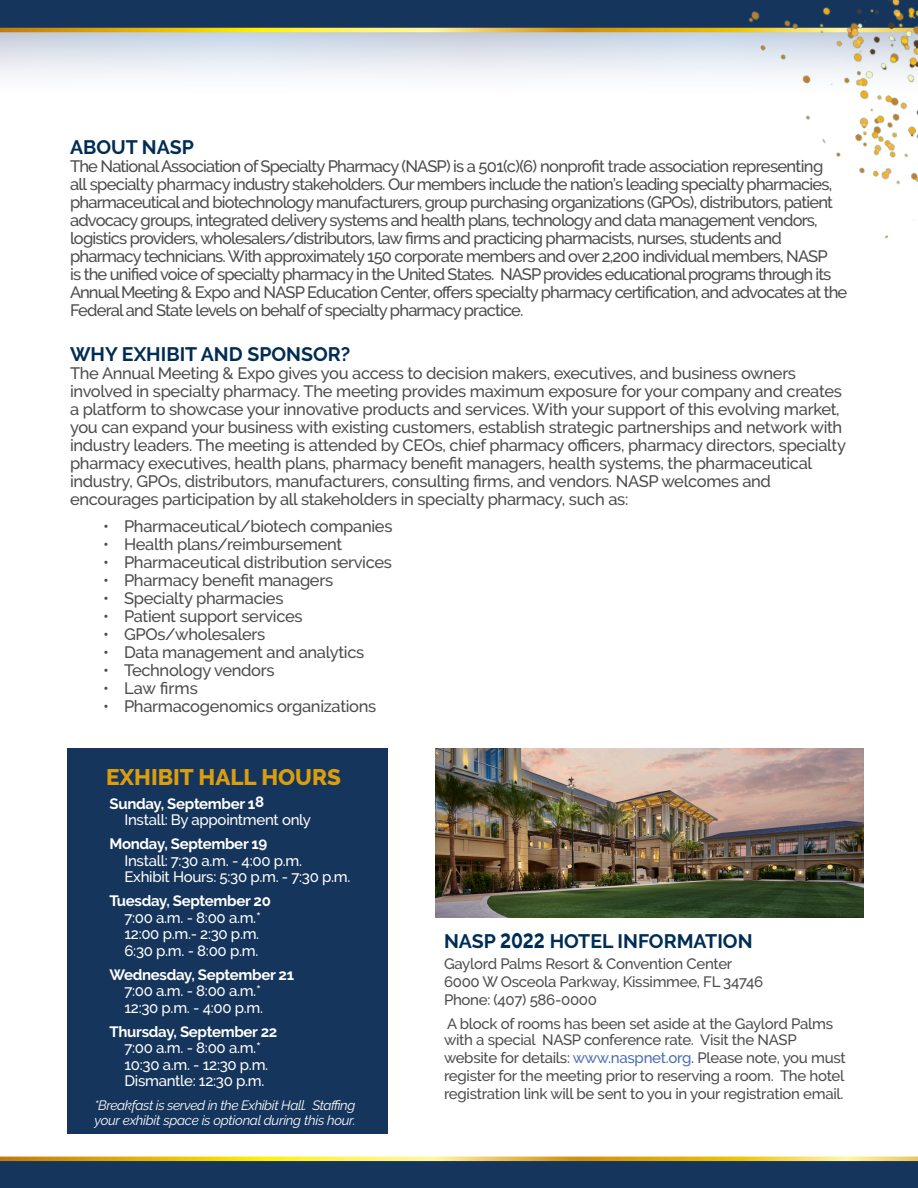
<style>
.page{position:relative;width:918px;height:1188px;background:#fff}
.page>*{position:absolute;margin:0;border:0;box-sizing:border-box;transform-origin:0 0}
.t1{font:800 22.5px "Raleway";color:#da9e0f}
.t2{font:700 19.5px "Raleway";color:#002d54}
.t3{font:500 16.5px/18px "Raleway";letter-spacing:-.03em;color:#4b4c4d}
.t4{font:500 16.5px/18px "Raleway";letter-spacing:-.05em;color:#4b4c4d}
.t5{font:500 15px/18px "Raleway";letter-spacing:-.02em;color:#4b4c4d}
.t6{font:500 15px "Raleway";letter-spacing:-.02em;color:#fff}
.t7{font:700 15px "Raleway";letter-spacing:-.02em;color:#fff}
.t8{font:italic 13.5px/15px "Raleway";letter-spacing:-.025em;color:#fff}
.s1{font-size:25.35px}
.s2{color:#486eb6}
</style>
<div class="page">
<svg style="left:0;top:32px;width:705px;height:44px"></svg>
<div style="left:68px;top:748px;width:320px;height:386px;background:#16355c"></div>
<div style="left:0;top:0;width:918px;height:30px;background:#16355c"></div>
<svg style="left:0;top:28px;width:705px;height:4px;background:#e7c22c"></svg>
<img style="left:705px;top:0;width:213px;height:239px">
<div style="left:0;top:1158px;width:918px;height:30px;background:#16355c"></div>
<svg style="left:0;top:1157px;width:918px;height:4px;background:#eac736"></svg>
<img style="left:436px;top:748px;width:428px;height:169px">
<p class="t2" style="left:70px;top:136px;width:125px">ABOUT NASP</p>
<p class="t4" style="left:70px;top:158px;width:779px">The National Association of Specialty Pharmacy (NASP) is a 501(c)(6) nonprofit trade association representing<br>all specialty pharmacy industry stakeholders. Our members include the nation’s leading specialty pharmacies, pharmaceutical and biotechnology manufacturers, group purchasing organizations (GPOs), distributors, patient advocacy groups, integrated delivery systems and health plans, technology and data management vendors, logistics providers, wholesalers/distributors, law firms and practicing pharmacists, nurses, students and pharmacy technicians. With approximately 150 corporate members and over 2,200 individual members, NASP<br>is the unified voice of specialty pharmacy in the United States. NASP provides educational programs through its Annual Meeting &amp; Expo and NASP Education Center, offers specialty pharmacy certification, and advocates at the Federal and State levels on behalf of specialty pharmacy practice.</p>
<p class="t2" style="left:70px;top:343px;width:282px">WHY EXHIBIT AND SPONSOR?</p>
<p class="t3" style="left:70px;top:365px;width:777px">The Annual Meeting &amp; Expo gives you access to decision makers, executives, and business owners involved in specialty pharmacy. The meeting provides maximum exposure for your company and creates a platform to showcase your innovative products and services. With your support of this evolving market, you can expand your business with existing customers, establish strategic partnerships and network with industry leaders. The meeting is attended by CEOs, chief pharmacy officers, pharmacy directors, specialty pharmacy executives, health plans, pharmacy benefit managers, health systems, the pharmaceutical industry, GPOs, distributors, manufacturers, consulting firms, and vendors. NASP welcomes and encourages participation by all stakeholders in specialty pharmacy, such as:</p>
<p class="t3" style="left:103px;top:518px;width:291px">• Pharmaceutical/biotech companies</p>
<p class="t3" style="left:103px;top:536px;width:241px">• Health plans/reimbursement</p>
<p class="t3" style="left:103px;top:554px;width:291px">• Pharmaceutical distribution services</p>
<p class="t3" style="left:103px;top:572px;width:232px">• Pharmacy benefit managers</p>
<p class="t3" style="left:103px;top:590px;width:182px">• Specialty pharmacies</p>
<p class="t3" style="left:103px;top:608px;width:201px">• Patient support services</p>
<p class="t3" style="left:103px;top:626px;width:164px">• GPOs/wholesalers</p>
<p class="t3" style="left:103px;top:644px;width:263px">• Data management and analytics</p>
<p class="t3" style="left:103px;top:662px;width:173px">• Technology vendors</p>
<p class="t3" style="left:103px;top:680px;width:96px">• Law firms</p>
<p class="t3" style="left:103px;top:698px;width:275px">• Pharmacogenomics organizations</p>
<p class="t1" style="left:106px;top:764px;width:236px">EXHIBIT HALL HOURS</p>
<p class="t7" style="left:110px;top:795px;width:156px">Sunday, September 18</p>
<p class="t6" style="left:124px;top:811px;width:188px">Install: By appointment only</p>
<p class="t7" style="left:110px;top:835px;width:159px">Monday, September 19</p>
<p class="t6" style="left:124px;top:852px;width:179px">Install: 7:30 a.m. - 4:00 p.m.</p>
<p class="t6" style="left:124px;top:868px;width:228px">Exhibit Hours: 5:30 p.m. - 7:30 p.m.</p>
<p class="t7" style="left:110px;top:892px;width:163px">Tuesday, September 20</p>
<p class="t6" style="left:124px;top:909px;width:138px">7:00 a.m. - 8:00 a.m.*</p>
<p class="t6" style="left:124px;top:925px;width:136px">12:00 p.m.- 2:30 p.m.</p>
<p class="t6" style="left:124px;top:942px;width:135px">6:30 p.m. - 8:00 p.m.</p>
<p class="t7" style="left:110px;top:966px;width:186px">Wednesday, September 21</p>
<p class="t6" style="left:124px;top:982px;width:138px">7:00 a.m. - 8:00 a.m.*</p>
<p class="t6" style="left:124px;top:999px;width:140px">12:30 p.m. - 4:00 p.m.</p>
<p class="t7" style="left:110px;top:1023px;width:169px">Thursday, September 22</p>
<p class="t6" style="left:124px;top:1039px;width:138px">7:00 a.m. - 8:00 a.m.*</p>
<p class="t6" style="left:124px;top:1056px;width:145px">10:30 a.m. - 12:30 p.m.</p>
<p class="t6" style="left:124px;top:1072px;width:141px">Dismantle: 12:30 p.m.</p>
<p class="t8" style="left:94px;top:1098px;width:263px">*Breakfast is served in the Exhibit Hall. Staffing your exhibit space is optional during this hour.</p>
<p class="t2" style="left:444px;top:930px;width:310px">NASP <span class="s1">2022</span> HOTEL INFORMATION</p>
<p class="t5" style="left:444px;top:955px;width:290px">Gaylord Palms Resort &amp; Convention Center</p>
<p class="t5" style="left:444px;top:973px;width:321px">6000 W Osceola Parkway, Kissimmee, FL 34746</p>
<p class="t5" style="left:444px;top:991px;width:155px">Phone: (407) 586-0000</p>
<p class="t5" style="left:444px;top:1015px;width:391px;line-height:16.5px">A block of rooms has been set aside at the Gaylord Palms with a special NASP conference rate. Visit the NASP</p>
<p class="t5" style="left:444px;top:1049px;width:403px;text-align:justify">website for details: <span class="s2">www.naspnet.org</span>. Please note, you must register for the meeting prior to reserving a room. The hotel registration link will be sent to you in your registration email.</p>
</div>
